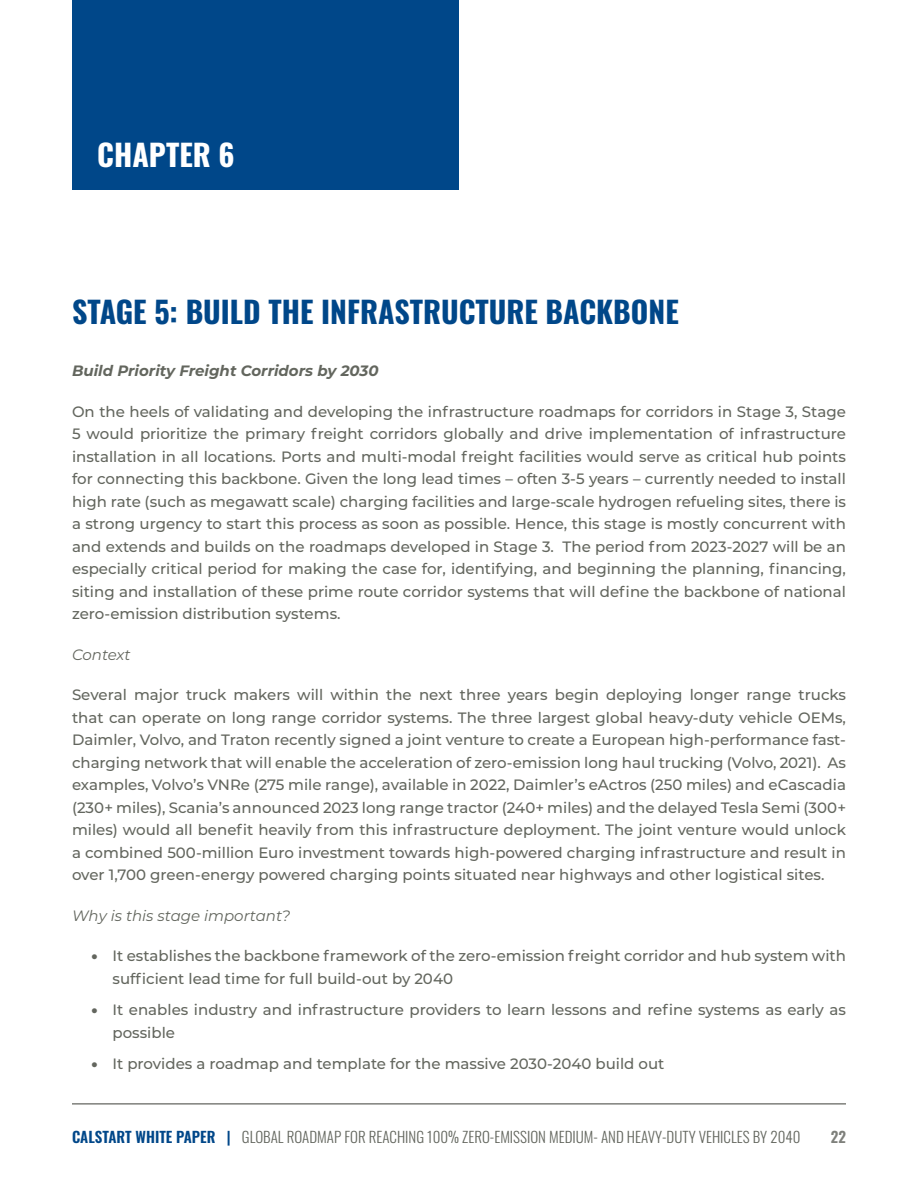
<style>
.page{position:relative;width:918px;height:1188px;background:#fff}
.page>*{position:absolute;margin:0;border:0;box-sizing:border-box;transform-origin:0 0}
.Header_1{font:700 30px "Oswald";color:#004789}
.Top_Left_Blue_Box_He{font:700 30px "Oswald";color:#fff}
.Text{font:500 15px/22.5px "Montserrat";color:#63665e;text-align:justify}
.Footer_Text{font:300 15px "Oswald";color:#63665e}
.Text-2{font:italic 700 15px "Montserrat";color:#63665e}
.Text-3{font:italic 15px "Montserrat";color:#63665e}
.Page_Number{font:600 15px "Oswald";color:#7e807b}
.s1{font-weight:900}
.s2{font-weight:600;color:#004789}
</style>
<div class="page">
<div style="left:72px;top:0;width:387px;height:190px;background:#004789"></div>
<hr style="left:72px;top:1103px;width:774px;height:2px;background:#7e807b">
<p class="Top_Left_Blue_Box_He" style="left:97px;top:139px;width:139px">CHAPTER 6</p>
<p class="Header_1" style="left:72px;top:296px;width:608px">STAGE 5: BUILD THE INFRASTRUCTURE BACKBONE</p>
<p class="Text-2" style="left:72px;top:360px;width:308px">Build Priority Freight Corridors by 2030</p>
<p class="Text" style="left:72px;top:400px;width:776px">On the heels of validating and developing the infrastructure roadmaps for corridors in Stage 3, Stage 5 would prioritize the primary freight corridors globally and drive implementation of infrastructure installation in all locations. Ports and multi-modal freight facilities would serve as critical hub points for connecting this backbone. Given the long lead times – often 3-5 years – currently needed to install high rate (such as megawatt scale) charging facilities and large-scale hydrogen refueling sites, there is a strong urgency to start this process as soon as possible. Hence, this stage is mostly concurrent with and extends and builds on the roadmaps developed in Stage 3. The period from 2023-2027 will be an especially critical period for making the case for, identifying, and beginning the planning, financing, siting and installation of these prime route corridor systems that will define the backbone of national zero-emission distribution systems.</p>
<p class="Text-3" style="left:72px;top:644px;width:60px">Context</p>
<p class="Text" style="left:72px;top:683px;width:776px">Several major truck makers will within the next three years begin deploying longer range trucks that can operate on long range corridor systems. The three largest global heavy-duty vehicle OEMs, Daimler, Volvo, and Traton recently signed a joint venture to create a European high-performance fast&shy;charging network that will enable the acceleration of zero-emission long haul trucking (Volvo, 2021). As examples, Volvo’s VNRe (275 mile range), available in 2022, Daimler’s eActros (250 miles) and eCascadia (230+ miles), Scania’s announced 2023 long range tractor (240+ miles) and the delayed Tesla Semi (300+ miles) would all benefit heavily from this infrastructure deployment. The joint venture would unlock a combined 500-million Euro investment towards high-powered charging infrastructure and result in over 1,700 green-energy powered charging points situated near highways and other logistical sites.</p>
<p class="Text-3" style="left:72px;top:905px;width:220px">Why is this stage important?</p>
<p class="Text" style="left:112px;top:944px;width:735px;text-indent:-21px"><span class="s1">•</span> It establishes the backbone framework of the zero-emission freight corridor and hub system with sufficient lead time for full build-out by 2040</p>
<p class="Text" style="left:112px;top:998px;width:735px;text-indent:-21px"><span class="s1">•</span> It enables industry and infrastructure providers to learn lessons and refine systems as early as possible</p>
<p class="Text" style="left:92px;top:1052px;width:574px"><span class="s1">•</span> It provides a roadmap and template for the massive 2030-2040 build out</p>
<p class="Footer_Text" style="left:72px;top:1123px;width:730px"><span class="s2">CALSTART WHITE PAPER |</span> GLOBAL ROADMAP FOR REACHING 100% ZERO-EMISSION MEDIUM- AND HEAVY-DUTY VEHICLES BY 2040</p>
<p class="Page_Number" style="left:831px;top:1129px;width:17px">22</p>
</div>
